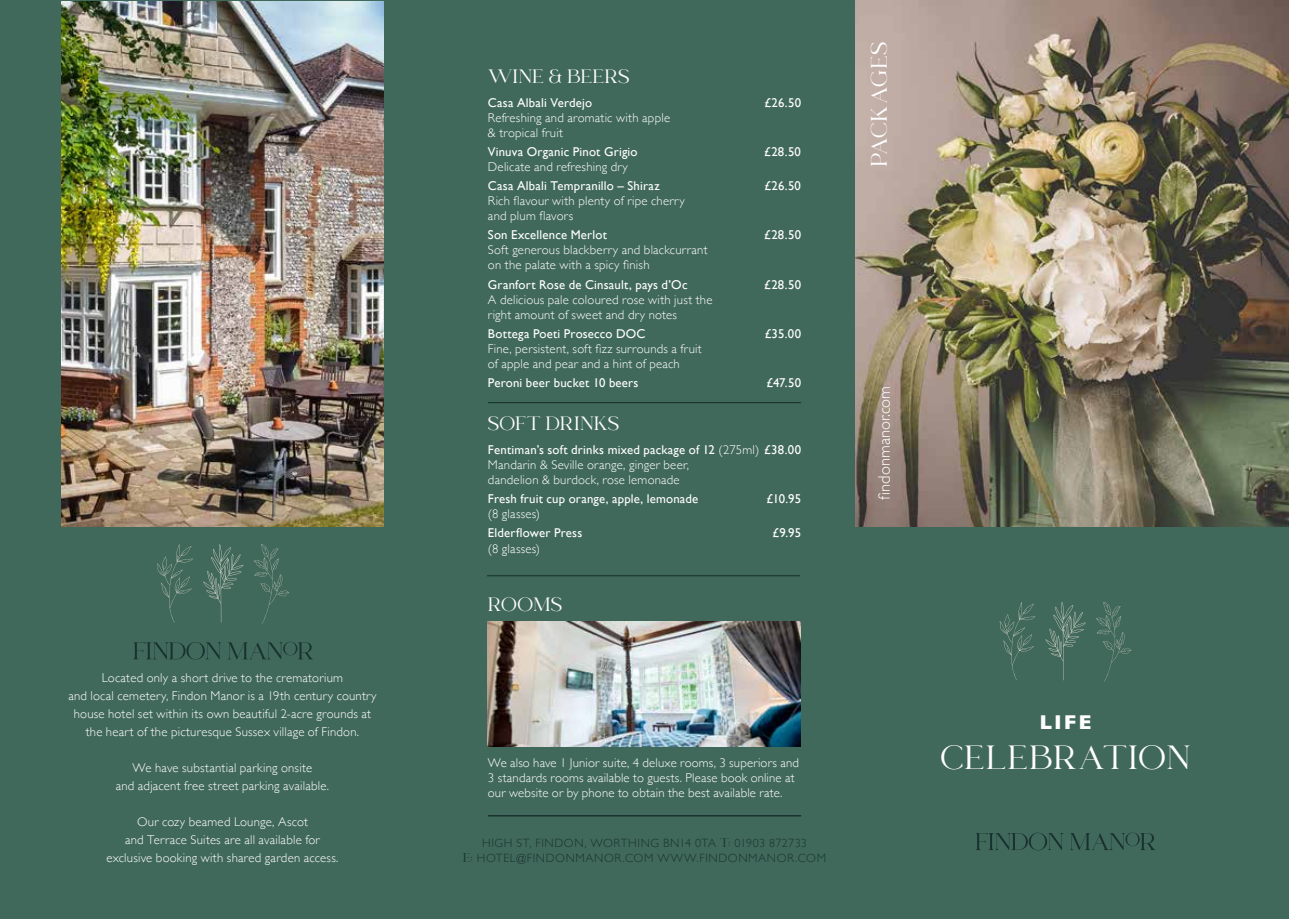
<style>
.page{position:relative;width:1289px;height:919px;background:#fff}
.page>*{position:absolute;margin:0;border:0;box-sizing:border-box;transform-origin:0 0}
.t1{font:31.35px "Orange Avenue";letter-spacing:.025em;color:#fff}
.t2{font:21px "Orange Avenue";letter-spacing:.015em;color:#fff}
.t3{font:700 20.4px "Gill Sans";color:#fff}
.t4{font:18px "Orange Avenue";color:#fff}
.t5{font:300 16.5px "Gill Sans";color:#fff}
.t6{font:300 12.75px/15px "Gill Sans";letter-spacing:.015em;color:#fff}
.t7{font:12.75px "Gill Sans";letter-spacing:.015em;color:#fff}
.t8{font:300 12px/15px "Gill Sans";letter-spacing:.05em;color:#19322f;text-align:center}
.s1{font-weight:400}
.s2{font-family:"Orange Avenue";font-weight:400}
</style>
<div class="page">
<div style="left:0;top:0;width:1288px;height:918px;background:#41695b"></div>
<hr style="left:488px;top:402px;width:313px;height:1px;background:#19322f">
<img style="left:487px;top:621px;width:313px;height:125px">
<svg style="left:133px;top:641px;width:179px;height:18px"></svg>
<img style="left:855px;top:0;width:433px;height:526px">
<svg style="left:1096px;top:602px;width:35px;height:79px"></svg>
<svg style="left:999px;top:602px;width:36px;height:78px"></svg>
<svg style="left:1045px;top:602px;width:40px;height:78px"></svg>
<svg style="left:254px;top:544px;width:35px;height:79px"></svg>
<svg style="left:157px;top:544px;width:36px;height:78px"></svg>
<svg style="left:203px;top:544px;width:40px;height:78px"></svg>
<svg style="left:976px;top:832px;width:179px;height:18px"></svg>
<hr style="left:487px;top:575px;width:313px;height:1px;background:#19322f">
<hr style="left:488px;top:815px;width:313px;height:1px;background:#19322f">
<img style="left:61px;top:1px;width:322px;height:525px">
<p class="t6" style="left:68px;top:669px;width:310px;line-height:18px;text-align:center">Located only a short drive to the crematorium<br>and local cemetery, Findon Manor is a 19th century country house hotel set within its own beautiful 2-acre grounds at the heart of the picturesque Sussex village of Findon.</p>
<p class="t6" style="left:116px;top:759px;width:215px;line-height:18px;text-align:center">We have substantial parking onsite<br>and adjacent free street parking available.</p>
<p class="t6" style="left:106px;top:813px;width:234px;line-height:18px;text-align:center">Our cozy beamed Lounge, Ascot<br>and Terrace Suites are all available for exclusive booking with shared garden access.</p>
<h3 class="t4" style="left:488px;top:67px;width:143px">WINE &amp; BEERS</h3>
<p class="t7" style="left:488px;top:97px;width:106px">Casa Albali Verdejo</p>
<p class="t7" style="left:764px;top:97px;width:38px">£26.50</p>
<p class="t6" style="left:488px;top:111px;width:184px">Refreshing and aromatic with apple &amp; tropical fruit</p>
<p class="t7" style="left:488px;top:146px;width:151px">Vinuva Organic Pinot Grigio</p>
<p class="t7" style="left:764px;top:146px;width:38px">£28.50</p>
<p class="t6" style="left:488px;top:160px;width:141px">Delicate and refreshing dry</p>
<p class="t7" style="left:488px;top:180px;width:173px">Casa Albali Tempranillo – Shiraz</p>
<p class="t7" style="left:764px;top:180px;width:38px">£26.50</p>
<p class="t6" style="left:488px;top:193px;width:198px">Rich flavour with plenty of ripe cherry and plum flavors</p>
<p class="t7" style="left:488px;top:230px;width:120px">Son Excellence Merlot</p>
<p class="t7" style="left:764px;top:230px;width:38px">£28.50</p>
<p class="t6" style="left:488px;top:243px;width:221px">Soft generous blackberry and blackcurrant on the palate with a spicy finish</p>
<p class="t7" style="left:488px;top:279px;width:201px">Granfort Rose de Cinsault, pays d’Oc</p>
<p class="t7" style="left:764px;top:279px;width:38px">£28.50</p>
<p class="t6" style="left:488px;top:293px;width:226px">A delicious pale coloured rose with just the right amount of sweet and dry notes</p>
<p class="t7" style="left:488px;top:328px;width:159px">Bottega Poeti Prosecco DOC</p>
<p class="t7" style="left:764px;top:328px;width:38px">£35.00</p>
<p class="t6" style="left:488px;top:340px;width:215px">Fine, persistent, soft fizz surrounds a fruit of apple and pear and a hint of peach</p>
<p class="t7" style="left:488px;top:377px;width:152px">Peroni beer bucket 10 beers</p>
<p class="t7" style="left:766px;top:377px;width:36px">£47.50</p>
<h3 class="t4" style="left:488px;top:414px;width:133px">SOFT DRINKS</h3>
<p class="t6" style="left:488px;top:443px;width:314px"><span class="s1">Fentiman’s soft drinks mixed package of 12</span> (275ml) <span class="s1">£38.00<br></span>Mandarin &amp; Seville orange, ginger beer,<br>dandelion &amp; burdock, rose lemonade</p>
<p class="t7" style="left:488px;top:493px;width:212px">Fresh fruit cup orange, apple, lemonade</p>
<p class="t7" style="left:766px;top:493px;width:36px">£10.95</p>
<p class="t6" style="left:488px;top:507px;width:54px">(8 glasses)</p>
<p class="t7" style="left:488px;top:525px;width:96px">Elderflower Press</p>
<p class="t7" style="left:772px;top:525px;width:30px">£9.95</p>
<p class="t6" style="left:488px;top:541px;width:54px">(8 glasses)</p>
<h3 class="t4" style="left:488px;top:594px;width:76px">ROOMS</h3>
<h2 class="t2" style="left:867px;top:167px;width:127px;rotate:-90deg">PACKAGES</h2>
<p class="t5" style="left:871px;top:499px;width:115px;rotate:-90deg">findonmanor.com</p>
<p class="t6" style="left:488px;top:756px;width:312px">We also have 1 Junior suite, 4 deluxe rooms, 3 superiors and<br>3 standards rooms available to guests. Please book online at our website or by phone to obtain the best available rate.</p>
<p class="t8" style="left:463px;top:836px;width:365px">HIGH ST, FINDON, WORTHING BN14 0TA <span class="s2">T:</span> 01903 872733<br><span class="s2">E:</span> HOTEL@FINDONMANOR.COM WWW.FINDONMANOR.COM</p>
<h3 class="t3" style="left:1039px;top:709px;width:54px">LIFE</h3>
<h1 class="t1" style="left:940px;top:740px;width:252px">CELEBRATION</h1>
</div>
